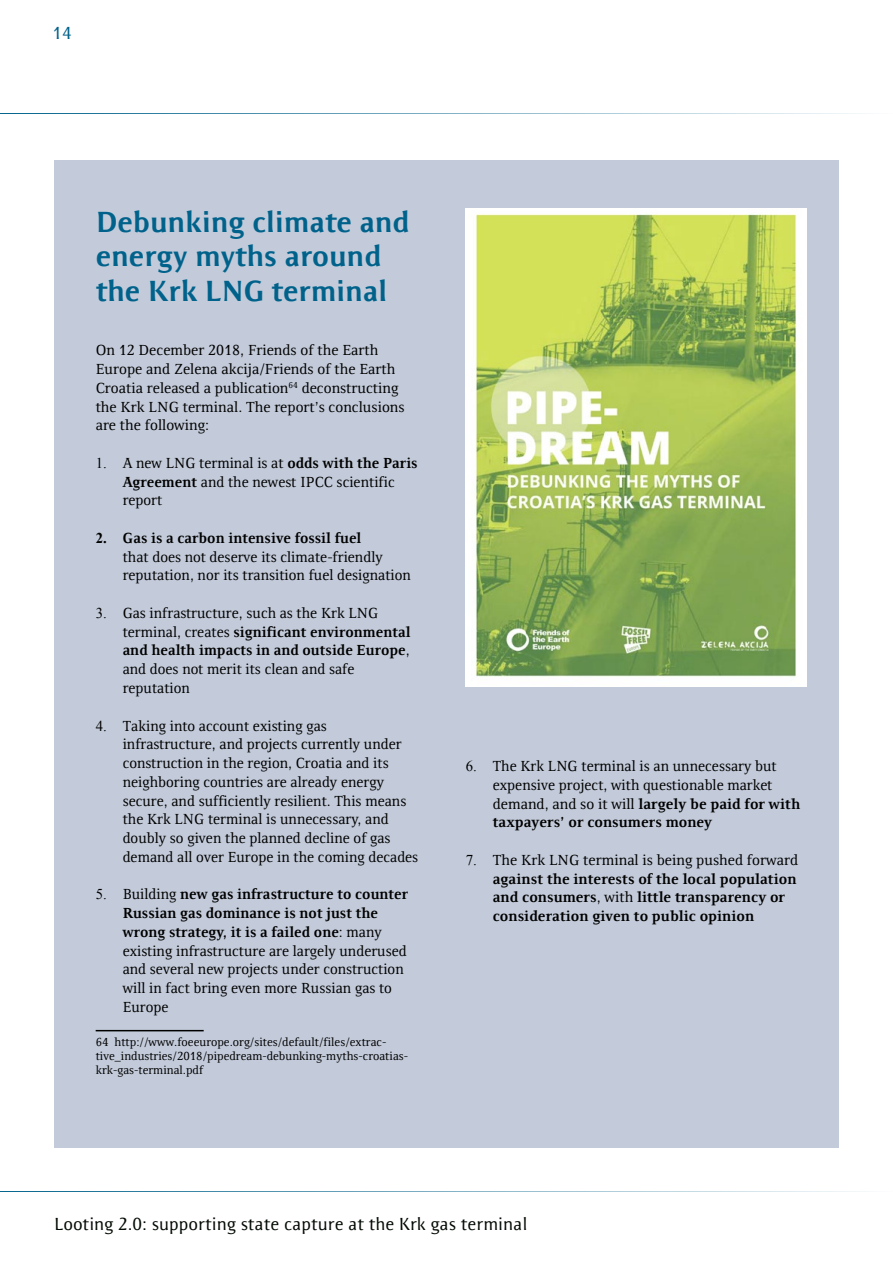
<style>
.page{position:relative;width:893px;height:1263px;background:#fff}
.page>*{position:absolute;margin:0;border:0;box-sizing:border-box;transform-origin:0 0}
.t1{font:700 30px/34.5px "Resavska BG Sans";color:#00628b}
.t2{font:18px "Resavska BG Sans";color:#040b04}
.t3{font:18px "Resavska BG Sans";color:#00628b}
.t4{font:15px/18.8px "Resavska BG";color:#000}
.t5{font:700 15px/18.8px "Resavska BG";color:#000}
.t6{font:12px/14.4px "Resavska BG";color:#000}
.s1{font-family:"Times New Roman"}
.s2{font-weight:700}
.s3{font-family:"Times New Roman";font-weight:700}
.s4{font-family:"Times New Roman";font-weight:400}
.s5{font-weight:400}
</style>
<div class="page">
<hr style="left:0;top:113px;width:893px;height:1px;background:#00628b">
<hr style="left:0;top:1191px;width:893px;height:1px;background:#00628b">
<div style="left:54px;top:161px;width:784px;height:987px;background:#c3cbda"></div>
<hr style="left:96px;top:1030px;width:108px;height:1px;background:#000">
<img style="left:466px;top:208px;width:341px;height:478px">
<p class="t3" style="left:52px;top:23px;width:21px">14</p>
<h1 class="t1" style="left:96px;top:204px;width:316px">Debunking climate and energy myths around the Krk LNG terminal</h1>
<p class="t4" style="left:96px;top:341px;width:311px">On 12 December 2018, Friends of the Earth Europe and Zelena akcija/Friends of the Earth Croatia released a publication<sup>64</sup> deconstructing the Krk LNG terminal. The report’s conclusions are the following:</p>
<p class="t4" style="left:123px;top:454px;width:297px;text-indent:-27px"><span class="s1">1.</span> A new LNG terminal is at <span class="s2">odds with the Paris<br>Agreement</span> and the newest IPCC scientific report</p>
<p class="t4" style="left:123px;top:529px;width:290px;text-indent:-27px"><span class="s3">2.</span> <span class="s2">Gas is a carbon intensive fossil fuel<br></span>that does not deserve its climate-friendly reputation, nor its transition fuel designation</p>
<p class="t4" style="left:123px;top:604px;width:289px;text-indent:-27px"><span class="s1">3.</span> Gas infrastructure, such as the Krk LNG terminal, creates <span class="s2">significant environmental and health impacts in and outside Europe</span>, and does not merit its clean and safe reputation</p>
<p class="t4" style="left:123px;top:716px;width:297px;text-indent:-27px"><span class="s1">4.</span> Taking into account existing gas infrastructure, and projects currently under construction in the region, Croatia and its neighboring countries are already energy secure, and sufficiently resilient. This means the Krk LNG terminal is unnecessary, and doubly so given the planned decline of gas demand all over Europe in the coming decades</p>
<p class="t4" style="left:123px;top:885px;width:287px;text-indent:-27px"><span class="s1">5.</span> Building <span class="s2">new gas infrastructure to counter Russian gas dominance is not just the wrong strategy, it is a failed one</span>: many existing infrastructure are largely underused and several new projects under construction will in fact bring even more Russian gas to Europe</p>
<p class="t6" style="left:96px;top:1034px;width:314px">64 http://www.foeeurope.org/sites/default/files/extrac&shy;tive_industries/2018/pipedream-debunking-myths-croatias&shy;krk-gas-terminal.pdf</p>
<p class="t4" style="left:493px;top:757px;width:309px;text-indent:-27px"><span class="s1">6.</span> The Krk LNG terminal is an unnecessary but expensive project, with questionable market demand, and so it will <span class="s2">largely be paid for with taxpayers’ or consumers money</span></p>
<p class="t5" style="left:493px;top:850px;width:307px;text-indent:-27px"><span class="s4">7.</span> <span class="s5">The Krk LNG terminal is being pushed forward </span>against the interests of the local population and consumers<span class="s5">, with</span> little transparency or consideration given to public opinion</p>
<p class="t2" style="left:54px;top:1213px;width:475px">Looting 2.0: supporting state capture at the Krk gas terminal</p>
</div>
